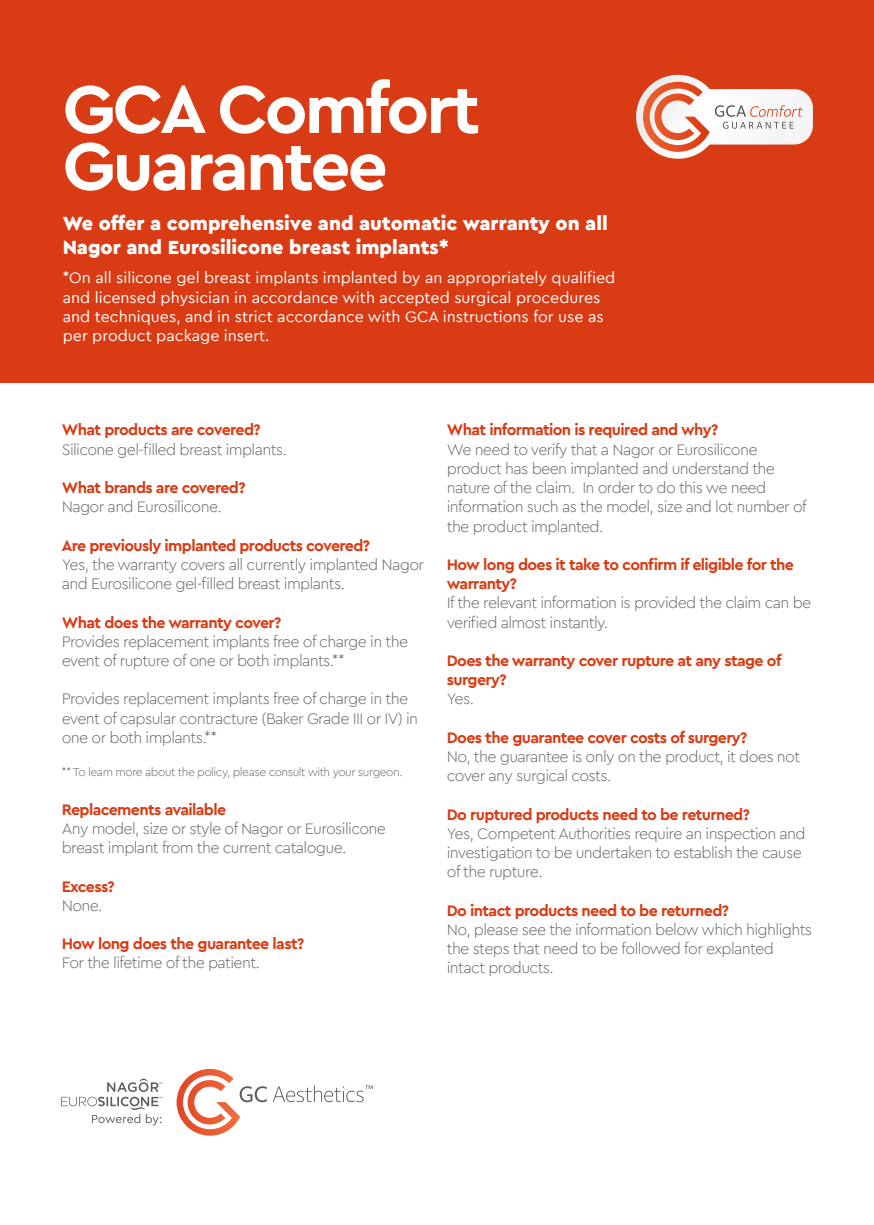
<style>
.page{position:relative;width:874px;height:1225px;background:#fff}
.page>*{position:absolute;margin:0;border:0;box-sizing:border-box;transform-origin:0 0}
.t1{font:700 70.6px/57px "Cera PRO";letter-spacing:-.04em;color:#fff}
.t2{font:900 20px/24px "Cera PRO";color:#fff}
.t3{font:300 16px/19.2px "Cera PRO";letter-spacing:-.04em;color:#6b6b6b}
.t4{font:700 16px/19.2px "Cera PRO";letter-spacing:-.04em;color:#d93c14}
.t5{font:16px/19.2px "Cera PRO";color:#fff}
.t6{font:300 12px "Cera PRO";letter-spacing:-.04em;color:#6b6b6b}
</style>
<div class="page">
<div style="left:0;top:0;width:873px;height:382px;background:#d93c14"></div>
<svg style="left:636px;top:75px;width:176px;height:84px"></svg>
<svg style="left:176px;top:1069px;width:196px;height:66px"></svg>
<svg style="left:61px;top:1078px;width:101px;height:47px"></svg>
<h1 class="t1" style="left:63px;top:78px;width:419px">GCA Comfort<br>Guarantee</h1>
<p class="t2" style="left:63px;top:210px;width:546px">We offer a comprehensive and automatic warranty on all<br>Nagor and Eurosilicone breast implants*</p>
<p class="t5" style="left:63px;top:268px;width:554px">*On all silicone gel breast implants implanted by an appropriately qualified and licensed physician in accordance with accepted surgical procedures and techniques, and in strict accordance with GCA instructions for use as per product package insert.</p>
<p class="t4" style="left:62px;top:420px;width:200px">What products are covered?</p>
<p class="t3" style="left:62px;top:439px;width:226px">Silicone gel-filled breast implants.</p>
<p class="t4" style="left:62px;top:477px;width:185px">What brands are covered?</p>
<p class="t3" style="left:62px;top:497px;width:161px">Nagor and Eurosilicone.</p>
<p class="t4" style="left:62px;top:535px;width:309px">Are previously implanted products covered?</p>
<p class="t3" style="left:62px;top:554px;width:363px">Yes, the warranty covers all currently implanted Nagor and Eurosilicone gel-filled breast implants.</p>
<p class="t4" style="left:62px;top:612px;width:221px">What does the warranty cover?</p>
<p class="t3" style="left:62px;top:631px;width:348px">Provides replacement implants free of charge in the event of rupture of one or both implants.**</p>
<p class="t3" style="left:62px;top:689px;width:358px">Provides replacement implants free of charge in the event of capsular contracture (Baker Grade III or IV) in one or both implants.**</p>
<p class="t6" style="left:62px;top:764px;width:342px">** To learn more about the policy, please consult with your surgeon.</p>
<p class="t4" style="left:62px;top:799px;width:166px">Replacements available</p>
<p class="t3" style="left:62px;top:818px;width:325px">Any model, size or style of Nagor or Eurosilicone breast implant from the current catalogue.</p>
<p class="t4" style="left:62px;top:876px;width:55px">Excess?</p>
<p class="t3" style="left:62px;top:895px;width:42px">None.</p>
<p class="t4" style="left:62px;top:933px;width:244px">How long does the guarantee last?</p>
<p class="t3" style="left:62px;top:953px;width:199px">For the lifetime of the patient.</p>
<p class="t4" style="left:446px;top:420px;width:273px">What information is required and why?</p>
<p class="t3" style="left:446px;top:439px;width:361px">We need to verify that a Nagor or Eurosilicone product has been implanted and understand the nature of the claim. In order to do this we need information such as the model, size and lot number of the product implanted.</p>
<p class="t4" style="left:446px;top:554px;width:348px">How long does it take to confirm if eligible for the warranty?</p>
<p class="t3" style="left:446px;top:593px;width:366px">If the relevant information is provided the claim can be verified almost instantly.</p>
<p class="t4" style="left:446px;top:650px;width:336px">Does the warranty cover rupture at any stage of surgery?</p>
<p class="t3" style="left:446px;top:689px;width:29px">Yes.</p>
<p class="t4" style="left:446px;top:727px;width:302px">Does the guarantee cover costs of surgery?</p>
<p class="t3" style="left:446px;top:746px;width:354px">No, the guarantee is only on the product, it does not cover any surgical costs.</p>
<p class="t4" style="left:446px;top:804px;width:304px">Do ruptured products need to be returned?</p>
<p class="t3" style="left:446px;top:823px;width:360px">Yes, Competent Authorities require an inspection and investigation to be undertaken to establish the cause of the rupture.</p>
<p class="t4" style="left:446px;top:900px;width:283px">Do intact products need to be returned?</p>
<p class="t3" style="left:446px;top:919px;width:366px">No, please see the information below which highlights the steps that need to be followed for explanted intact products.</p>
</div>
